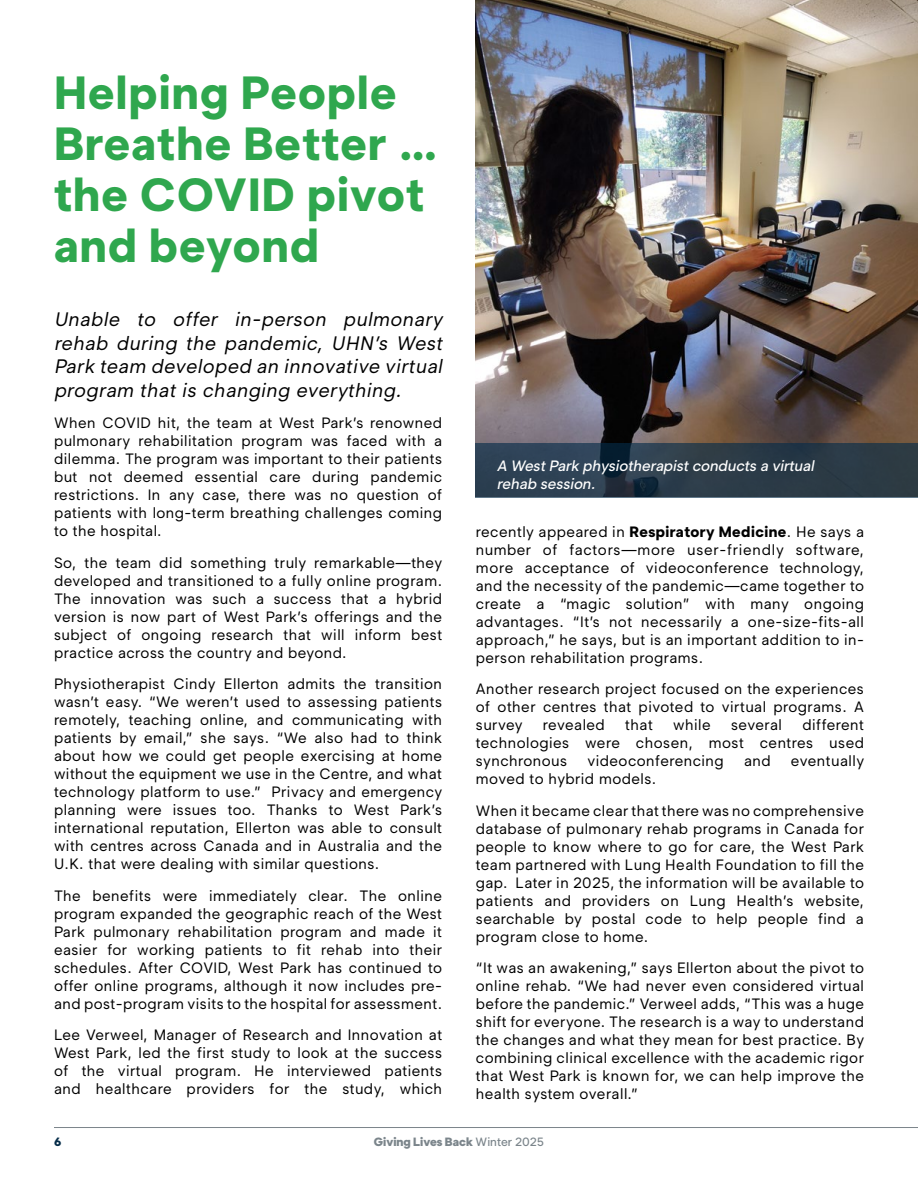
<style>
.page{position:relative;width:918px;height:1188px;background:#fff}
.page>*{position:absolute;margin:0;border:0;box-sizing:border-box;transform-origin:0 0}
.H2_header{font:800 46.5px/51px "Segment";letter-spacing:.025em;color:#2fa74e}
.intro_text{font:italic 19.5px/23.4px "Segment";letter-spacing:.03em;color:#000;text-align:justify}
.body_copy{font:15px/18px "Segment";letter-spacing:.03em;color:#000;text-align:justify}
.by_line{font:italic 500 15px/18px "Segment";color:#fff}
.t1{font:900 12px "Segment";color:#7b858b}
.t2{font:900 12px "Segment";color:#052c49}
.s1{font-weight:800}
.s2{font-weight:500}
</style>
<div class="page">
<img style="left:476px;top:0;width:442px;height:443px">
<svg style="left:476px;top:443px;width:442px;height:55px;background:#2b3c4b"></svg>
<hr style="left:54px;top:1127px;width:864px;height:1px;background:#7b858b">
<p class="H2_header" style="left:54px;top:67px;width:385px">Helping People<br>Breathe Better … the COVID pivot and beyond</p>
<p class="intro_text" style="left:54px;top:308px;width:390px">Unable to offer in-person pulmonary rehab during the pandemic, UHN’s West Park team developed an innovative virtual program that is changing everything.</p>
<p class="body_copy" style="left:54px;top:414px;width:390px">When COVID hit, the team at West Park’s renowned pulmonary rehabilitation program was faced with a dilemma. The program was important to their patients but not deemed essential care during pandemic restrictions. In any case, there was no question of patients with long-term breathing challenges coming to the hospital.</p>
<p class="body_copy" style="left:54px;top:553px;width:390px">So, the team did something truly remarkable—they developed and transitioned to a fully online program.<br>The innovation was such a success that a hybrid version is now part of West Park’s offerings and the subject of ongoing research that will inform best practice across the country and beyond.</p>
<p class="body_copy" style="left:54px;top:675px;width:390px">Physiotherapist Cindy Ellerton admits the transition wasn’t easy. “We weren’t used to assessing patients remotely, teaching online, and communicating with patients by email,” she says. “We also had to think about how we could get people exercising at home without the equipment we use in the Centre, and what technology platform to use.” Privacy and emergency planning were issues too. Thanks to West Park’s international reputation, Ellerton was able to consult with centres across Canada and in Australia and the U.K. that were dealing with similar questions.</p>
<p class="body_copy" style="left:54px;top:886px;width:390px">The benefits were immediately clear. The online program expanded the geographic reach of the West Park pulmonary rehabilitation program and made it easier for working patients to fit rehab into their schedules. After COVID, West Park has continued to offer online programs, although it now includes pre&shy;and post-program visits to the hospital for assessment.</p>
<p class="body_copy" style="left:54px;top:1026px;width:390px">Lee Verweel, Manager of Research and Innovation at West Park, led the first study to look at the success of the virtual program. He interviewed patients and healthcare providers for the study, which</p>
<p class="by_line" style="left:497px;top:456px;width:319px">A West Park physiotherapist conducts a virtual rehab session.</p>
<p class="body_copy" style="left:476px;top:522px;width:390px">recently appeared in <span class="s1">Respiratory Medicine</span>. He says a number of factors—more user-friendly software, more acceptance of videoconference technology, and the necessity of the pandemic—came together to create a “magic solution” with many ongoing advantages. “It’s not necessarily a one-size-fits-all approach,” he says, but is an important addition to in&shy;person rehabilitation programs.</p>
<p class="body_copy" style="left:476px;top:680px;width:390px">Another research project focused on the experiences of other centres that pivoted to virtual programs. A survey</p>
<p class="body_copy" style="left:476px;top:716px;width:390px;text-indent:327px">different technologies were chosen, most centres used synchronous</p>
<p class="body_copy" style="left:543px;top:716px;width:63px">revealed</p>
<p class="body_copy" style="left:625px;top:716px;width:29px">that</p>
<p class="body_copy" style="left:673px;top:716px;width:39px">while</p>
<p class="body_copy" style="left:731px;top:716px;width:52px">several</p>
<p class="body_copy" style="left:588px;top:752px;width:138px">videoconferencing</p>
<p class="body_copy" style="left:744px;top:752px;width:28px">and</p>
<p class="body_copy" style="left:791px;top:752px;width:75px">eventually</p>
<p class="body_copy" style="left:476px;top:770px;width:182px">moved to hybrid models.</p>
<p class="body_copy" style="left:476px;top:801px;width:390px">When it became clear that there was no comprehensive database of pulmonary rehab programs in Canada for people to know where to go for care, the West Park team partnered with Lung Health Foundation to fill the gap. Later in 2025, the information will be available to patients and providers on Lung Health’s website, searchable by postal code to help people find a program close to home.</p>
<p class="body_copy" style="left:476px;top:959px;width:390px">“It was an awakening,” says Ellerton about the pivot to online rehab. “We had never even considered virtual before the pandemic.” Verweel adds, “This was a huge shift for everyone. The research is a way to understand the changes and what they mean for best practice. By combining clinical excellence with the academic rigor that West Park is known for, we can help improve the health system overall.”</p>
<p class="t2" style="left:54px;top:1134px;width:9px">6</p>
<p class="t1" style="left:374px;top:1134px;width:172px">Giving Lives Back <span class="s2">Winter 2025</span></p>
</div>
